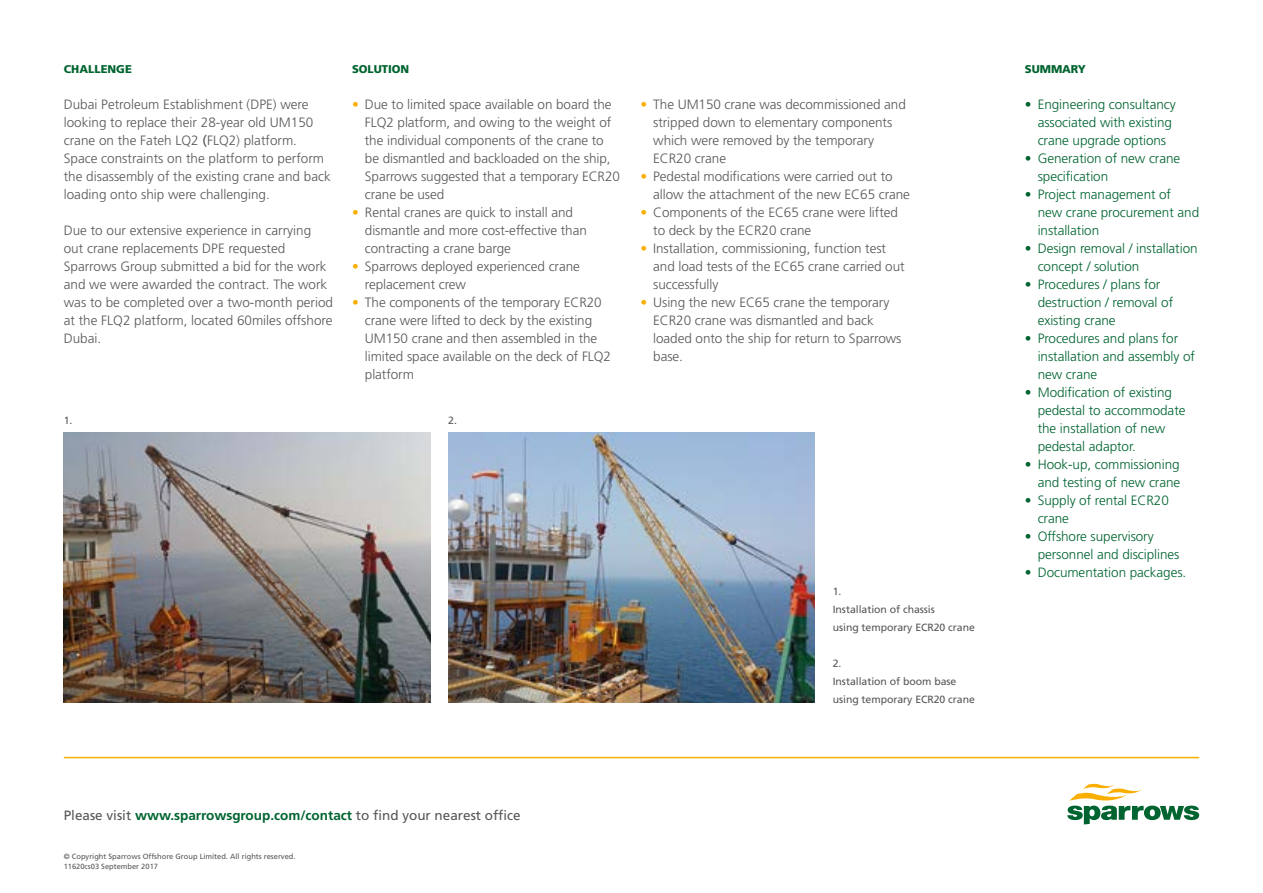
<style>
.page{position:relative;width:1263px;height:893px;background:#fff}
.page>*{position:absolute;margin:0;border:0;box-sizing:border-box;transform-origin:0 0}
.t1{font:300 13.5px/18px "Frutiger LT Std";letter-spacing:-.005em;color:#575756}
.t2{font:300 13.5px/18px "Frutiger LT Std";letter-spacing:-.005em;color:#006430}
.t3{font:13.5px "Frutiger LT Std";color:#575756}
.t4{font:900 11.25px "Frutiger LT Std";letter-spacing:-.005em;color:#006430}
.t5{font:10.5px/18px "Frutiger LT Std";letter-spacing:-.005em;color:#575756}
.t6{font:7.5px/10.5px "Frutiger LT Std";color:#575756}
.s1{font-weight:400}
.s2{color:#f9ae00}
.s3{font-weight:700;color:#006430}
</style>
<div class="page">
<hr style="left:64px;top:757px;width:1135px;height:1px;background:#f9ae00">
<svg style="left:1067px;top:783px;width:132px;height:41px"></svg>
<img style="left:448px;top:433px;width:367px;height:270px">
<img style="left:64px;top:433px;width:366px;height:270px">
<p class="t4" style="left:64px;top:62px;width:70px">CHALLENGE</p>
<p class="t1" style="left:64px;top:95px;width:269px">Dubai Petroleum Establishment (DPE) were looking to replace their 28-year old UM150 crane on the Fateh LQ2 <span class="s1">(</span>FLQ2) platform.<br>Space constraints on the platform to perform the disassembly of the existing crane and back loading onto ship were challenging.</p>
<p class="t1" style="left:64px;top:221px;width:271px">Due to our extensive experience in carrying out crane replacements DPE requested Sparrows Group submitted a bid for the work and we were awarded the contract. The work was to be completed over a two-month period at the FLQ2 platform, located 60miles offshore Dubai.</p>
<p class="t4" style="left:352px;top:62px;width:59px">SOLUTION</p>
<p class="t1" style="left:365px;top:95px;width:257px;text-indent:-13px"><span class="s2">•</span> Due to limited space available on board the FLQ2 platform, and owing to the weight of the individual components of the crane to be dismantled and backloaded on the ship, Sparrows suggested that a temporary ECR20 crane be used</p>
<p class="t1" style="left:365px;top:203px;width:224px;text-indent:-13px"><span class="s2">•</span> Rental cranes are quick to install and dismantle and more cost-effective than contracting a crane barge</p>
<p class="t1" style="left:365px;top:257px;width:216px;text-indent:-13px"><span class="s2">•</span> Sparrows deployed experienced crane replacement crew</p>
<p class="t1" style="left:365px;top:293px;width:248px;text-indent:-13px"><span class="s2">•</span> The components of the temporary ECR20 crane were lifted to deck by the existing UM150 crane and then assembled in the limited space available on the deck of FLQ2 platform</p>
<p class="t5" style="left:64px;top:411px;width:10px">1.</p>
<p class="t5" style="left:448px;top:411px;width:10px">2.</p>
<p class="t1" style="left:653px;top:95px;width:254px;text-indent:-13px"><span class="s2">•</span> The UM150 crane was decommissioned and stripped down to elementary components which were removed by the temporary<br>ECR20 crane</p>
<p class="t1" style="left:653px;top:167px;width:258px;text-indent:-13px"><span class="s2">•</span> Pedestal modifications were carried out to allow the attachment of the new EC65 crane</p>
<p class="t1" style="left:653px;top:203px;width:246px;text-indent:-13px"><span class="s2">•</span> Components of the EC65 crane were lifted to deck by the ECR20 crane</p>
<p class="t1" style="left:653px;top:239px;width:253px;text-indent:-13px"><span class="s2">•</span> Installation, commissioning, function test and load tests of the EC65 crane carried out successfully</p>
<p class="t1" style="left:653px;top:293px;width:250px;text-indent:-13px"><span class="s2">•</span> Using the new EC65 crane the temporary<br>ECR20 crane was dismantled and back loaded onto the ship for return to Sparrows base.</p>
<p class="t3" style="left:64px;top:807px;width:458px">Please visit <span class="s3">www.sparrowsgroup.com/contact</span> to find your nearest office</p>
<p class="t6" style="left:64px;top:851px;width:233px">© Copyright Sparrows Offshore Group Limited. All rights reserved.<br>11620cs03 September 2017</p>
<p class="t5" style="left:833px;top:582px;width:144px">1.<br>Installation of chassis<br>using temporary ECR20 crane</p>
<p class="t5" style="left:833px;top:654px;width:144px">2.<br>Installation of boom base using temporary ECR20 crane</p>
<p class="t4" style="left:1025px;top:62px;width:63px">SUMMARY</p>
<p class="t2" style="left:1038px;top:95px;width:140px;text-indent:-13px">• Engineering consultancy associated with existing crane upgrade options</p>
<p class="t2" style="left:1038px;top:149px;width:144px;text-indent:-13px">• Generation of new crane specification</p>
<p class="t2" style="left:1038px;top:185px;width:163px;text-indent:-13px">• Project management of<br>new crane procurement and installation</p>
<p class="t2" style="left:1038px;top:239px;width:161px;text-indent:-13px">• Design removal / installation concept / solution</p>
<p class="t2" style="left:1038px;top:275px;width:137px;text-indent:-13px">• Procedures / plans for destruction / removal of existing crane</p>
<p class="t2" style="left:1038px;top:329px;width:159px;text-indent:-13px">• Procedures and plans for installation and assembly of new crane</p>
<p class="t2" style="left:1038px;top:383px;width:149px;text-indent:-13px">• Modification of existing pedestal to accommodate the installation of new pedestal adaptor.</p>
<p class="t2" style="left:1025px;top:455px;width:157px;text-align:right">• Hook-up, commissioning and testing of new crane</p>
<p class="t2" style="left:1038px;top:491px;width:133px;text-indent:-13px">• Supply of rental ECR20 crane</p>
<p class="t2" style="left:1038px;top:527px;width:143px;text-indent:-13px">• Offshore supervisory personnel and disciplines</p>
<p class="t2" style="left:1025px;top:563px;width:163px">• Documentation packages.</p>
</div>
